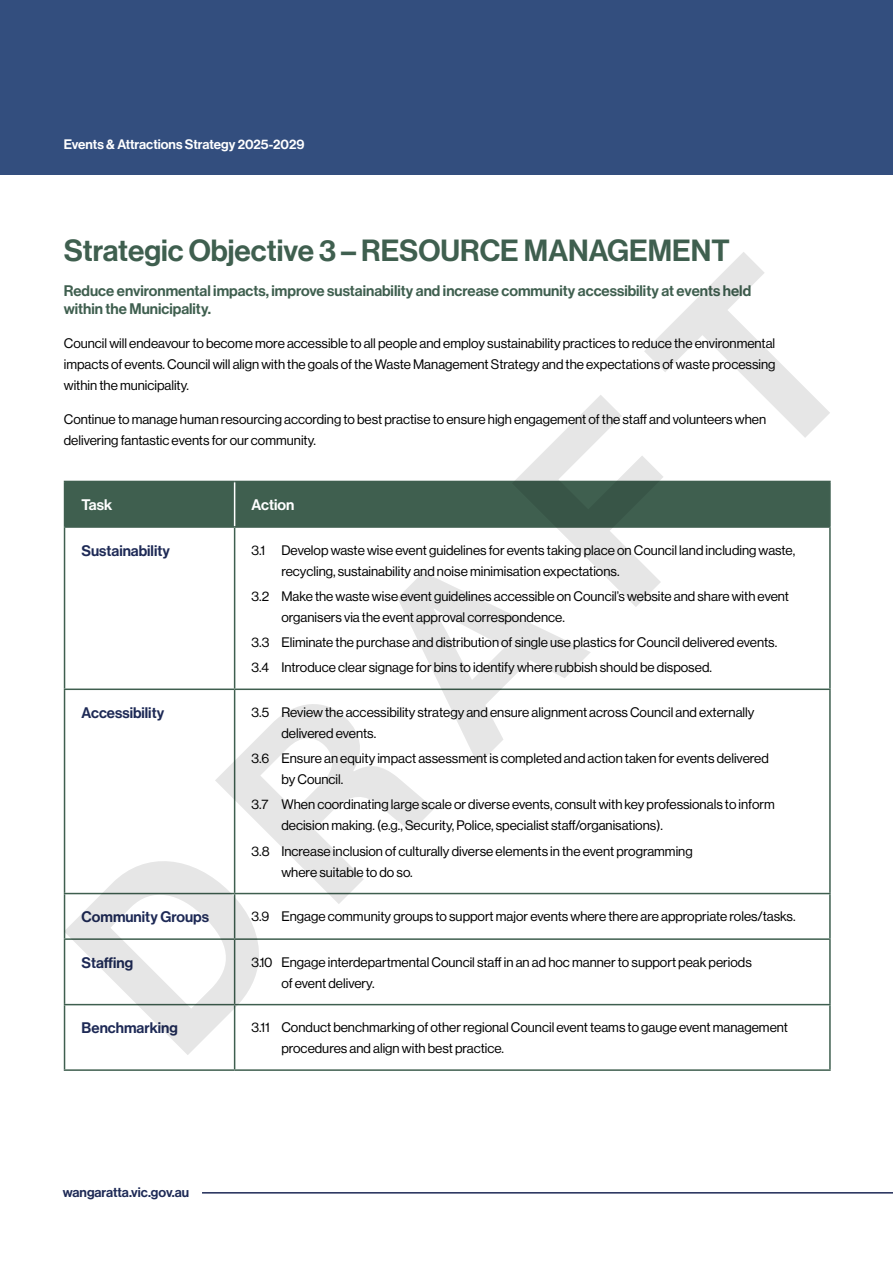
<style>
.page{position:relative;width:893px;height:1263px;background:#fff}
.page>*{position:absolute;margin:0;border:0;box-sizing:border-box;transform-origin:0 0}
.t1{font:244.95px "N Haas Grotesk DS Pro 65 Md";color:#000}
.t2{font:30px "N Haas Grotesk DS Pro 65 Md";color:#3f5f4f}
.t3{font:15px/18px "N Haas Grotesk DS Pro 65 Md";color:#3f5f4f}
.t4{font:15px "N Haas Grotesk DS Pro 65 Md";color:#1e2a56}
.t5{font:15px "N Haas Grotesk DS Pro 65 Md";color:#fff}
.t6{font:13.5px/21px "N Haas Grotesk DS Pro 55 Rg";color:#000}
.t7{font:13.5px "N Haas Grotesk DS Pro 65 Md";color:#fff}
.t8{font:13.5px "N Haas Grotesk DS Pro 65 Md";color:#1e2a56}
</style>
<div class="page">
<div style="left:0;top:0;width:893px;height:174px;background:#334e7e"></div>
<hr style="left:202px;top:1192px;width:691px;height:1px;background:#1e2a56">
<div style="left:65px;top:482px;width:764px;height:44px;background:#3f5f4f"></div>
<hr style="left:234px;top:482px;width:1px;height:44px;background:#fff">
<hr style="left:64px;top:481px;width:171px;height:1px;background:#3f5f4f">
<hr style="left:64px;top:482px;width:1px;height:44px;background:#3f5f4f">
<hr style="left:235px;top:481px;width:596px;height:1px;background:#3f5f4f">
<hr style="left:829px;top:482px;width:2px;height:44px;background:#3f5f4f">
<hr style="left:64px;top:526px;width:171px;height:2px;background:#3f5f4f">
<hr style="left:64px;top:528px;width:1px;height:160px;background:#3f5f4f">
<hr style="left:235px;top:526px;width:596px;height:2px;background:#3f5f4f">
<hr style="left:234px;top:528px;width:1px;height:160px;background:#3f5f4f">
<hr style="left:829px;top:528px;width:2px;height:160px;background:#3f5f4f">
<hr style="left:64px;top:688px;width:171px;height:2px;background:#3f5f4f">
<hr style="left:64px;top:690px;width:1px;height:203px;background:#3f5f4f">
<hr style="left:235px;top:688px;width:596px;height:2px;background:#3f5f4f">
<hr style="left:234px;top:690px;width:1px;height:203px;background:#3f5f4f">
<hr style="left:829px;top:690px;width:2px;height:203px;background:#3f5f4f">
<hr style="left:64px;top:893px;width:171px;height:1px;background:#3f5f4f">
<hr style="left:64px;top:894px;width:1px;height:44px;background:#3f5f4f">
<hr style="left:235px;top:893px;width:596px;height:1px;background:#3f5f4f">
<hr style="left:234px;top:894px;width:1px;height:44px;background:#3f5f4f">
<hr style="left:829px;top:894px;width:2px;height:44px;background:#3f5f4f">
<hr style="left:64px;top:938px;width:171px;height:2px;background:#3f5f4f">
<hr style="left:64px;top:940px;width:1px;height:64px;background:#3f5f4f">
<hr style="left:235px;top:938px;width:596px;height:2px;background:#3f5f4f">
<hr style="left:234px;top:940px;width:1px;height:64px;background:#3f5f4f">
<hr style="left:829px;top:940px;width:2px;height:64px;background:#3f5f4f">
<hr style="left:64px;top:1004px;width:171px;height:1px;background:#3f5f4f">
<hr style="left:64px;top:1005px;width:1px;height:64px;background:#3f5f4f">
<hr style="left:235px;top:1004px;width:596px;height:1px;background:#3f5f4f">
<hr style="left:234px;top:1005px;width:1px;height:64px;background:#3f5f4f">
<hr style="left:829px;top:1005px;width:2px;height:64px;background:#3f5f4f">
<hr style="left:64px;top:1069px;width:171px;height:2px;background:#3f5f4f">
<hr style="left:235px;top:1069px;width:596px;height:2px;background:#3f5f4f">
<p class="t7" style="left:64px;top:136px;width:242px">Events &amp; Attractions Strategy 2025-2029</p>
<h2 class="t2" style="left:64px;top:233px;width:667px">Strategic Objective 3 – RESOURCE MANAGEMENT</h2>
<p class="t3" style="left:64px;top:282px;width:689px">Reduce environmental impacts, improve sustainability and increase community accessibility at events held within the Municipality.</p>
<p class="t6" style="left:64px;top:333px;width:713px;text-align:justify">Council will endeavour to become more accessible to all people and employ sustainability practices to reduce the environmental impacts of events. Council will align with the goals of the Waste Management Strategy and the expectations of waste processing within the municipality.</p>
<p class="t6" style="left:64px;top:409px;width:704px">Continue to manage human resourcing according to best practise to ensure high engagement of the staff and volunteers when delivering fantastic events for our community.</p>
<h1 class="t1" style="left:17px;top:904px;width:981px;rotate:-45deg">DRAFT</h1>
<p class="t5" style="left:82px;top:496px;width:32px">Task</p>
<p class="t5" style="left:252px;top:496px;width:44px">Action</p>
<p class="t4" style="left:82px;top:542px;width:90px">Sustainability</p>
<p class="t6" style="left:281px;top:539px;width:515px;text-indent:-30px">3.1 Develop waste wise event guidelines for events taking place on Council land including waste, recycling, sustainability and noise minimisation expectations.</p>
<p class="t6" style="left:281px;top:586px;width:509px;text-indent:-30px">3.2 Make the waste wise event guidelines accessible on Council’s website and share with event organisers via the event approval correspondence.</p>
<p class="t6" style="left:252px;top:630px;width:527px;line-height:25.2px">3.3 Eliminate the purchase and distribution of single use plastics for Council delivered events.<br>3.4 Introduce clear signage for bins to identify where rubbish should be disposed.</p>
<p class="t4" style="left:82px;top:704px;width:84px">Accessibility</p>
<p class="t6" style="left:281px;top:702px;width:475px;text-indent:-30px">3.5 Review the accessibility strategy and ensure alignment across Council and externally delivered events.</p>
<p class="t6" style="left:281px;top:748px;width:489px;text-indent:-30px">3.6 Ensure an equity impact assessment is completed and action taken for events delivered by Council.</p>
<p class="t6" style="left:281px;top:794px;width:495px;text-indent:-30px">3.7 When coordinating large scale or diverse events, consult with key professionals to inform decision making. (e.g., Security, Police, specialist staff/organisations).</p>
<p class="t6" style="left:281px;top:840px;width:413px;text-indent:-30px">3.8 Increase inclusion of culturally diverse elements in the event programming where suitable to do so.</p>
<p class="t4" style="left:82px;top:908px;width:129px">Community Groups</p>
<p class="t6" style="left:252px;top:906px;width:545px">3.9 Engage community groups to support major events where there are appropriate roles/tasks.</p>
<p class="t4" style="left:82px;top:954px;width:53px">Staffing</p>
<p class="t6" style="left:281px;top:951px;width:472px;text-indent:-30px">3.10 Engage interdepartmental Council staff in an ad hoc manner to support peak periods of event delivery.</p>
<p class="t4" style="left:82px;top:1019px;width:98px">Benchmarking</p>
<p class="t6" style="left:252px;top:1017px;width:538px">3.11 Conduct benchmarking of other regional Council event teams to gauge event management</p>
<p class="t6" style="left:281px;top:1038px;width:224px">procedures and align with best practice.</p>
<p class="t8" style="left:63px;top:1184px;width:128px">wangaratta.vic.gov.au</p>
</div>
